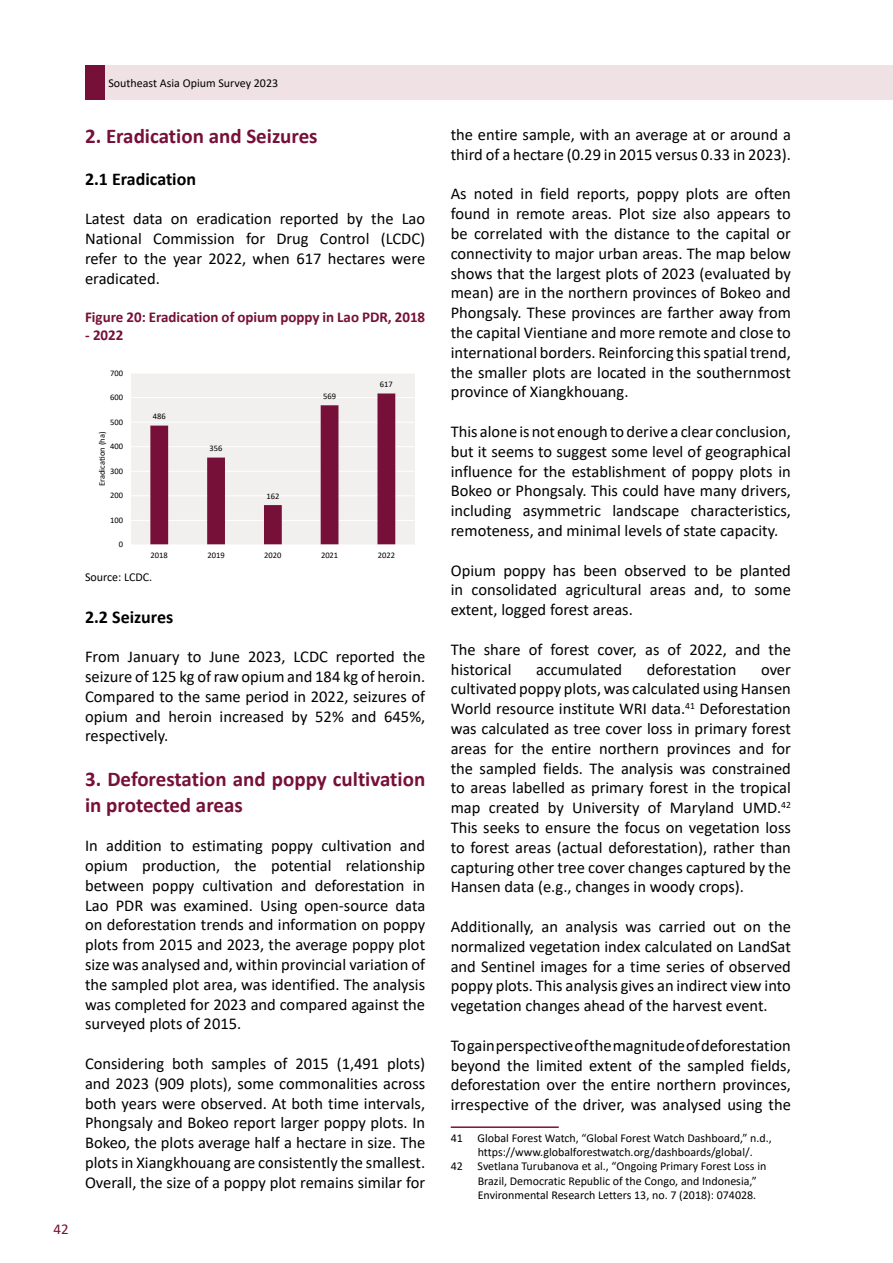
<style>
.page{position:relative;width:893px;height:1263px;background:#fff}
.page>*{position:absolute;margin:0;border:0;box-sizing:border-box;transform-origin:0 0}
.t1{font:700 21px/25.2px "Calibri";color:#771038}
.t2{font:700 18px "Calibri";color:#000}
.t3{font:16.5px/19.8px "Calibri";color:#000;text-align:justify}
.t4{font:700 15px "Calibri";color:#771038}
.t5{font:15px "Calibri";color:#771038}
.t6{font:12px "Calibri";color:#000}
.t7{font:8.55px "Calibri";color:#000}
</style>
<div class="page">
<div style="left:104px;top:65px;width:789px;height:34px;background:#f0e1e4"></div>
<div style="left:85px;top:65px;width:19px;height:34px;background:#771038"></div>
<div style="left:131px;top:373px;width:284px;height:172px;background:#f2efef"></div>
<hr style="left:131px;top:373px;width:284px;height:1px;background:#fff">
<hr style="left:131px;top:397px;width:284px;height:1px;background:#fff">
<hr style="left:131px;top:422px;width:284px;height:1px;background:#fff">
<hr style="left:131px;top:446px;width:284px;height:1px;background:#fff">
<hr style="left:131px;top:471px;width:284px;height:1px;background:#fff">
<hr style="left:131px;top:495px;width:284px;height:1px;background:#fff">
<hr style="left:131px;top:520px;width:284px;height:1px;background:#fff">
<svg style="left:150px;top:393px;width:245px;height:151px"></svg>
<hr style="left:131px;top:544px;width:284px;height:1px;background:#fff">
<hr style="left:451px;top:1126px;width:108px;height:2px;background:#771038">
<p class="t5" style="left:54px;top:1218px;width:17px">42</p>
<p class="t6" style="left:108px;top:74px;width:171px">Southeast Asia Opium Survey 2023</p>
<p class="t1" style="left:85px;top:123px;width:234px">2. Eradication and Seizures</p>
<p class="t2" style="left:85px;top:166px;width:113px">2.1 Eradication</p>
<p class="t3" style="left:85px;top:209px;width:342px">Latest data on eradication reported by the Lao National Commission for Drug Control (LCDC) refer to the year 2022, when 617 hectares were eradicated.</p>
<p class="t4" style="left:85px;top:306px;width:342px">Figure 20: Eradication of opium poppy in Lao PDR, 2018</p>
<p class="t4" style="left:85px;top:324px;width:40px">- 2022</p>
<p class="t7" style="left:110px;top:367px;width:14px">700</p>
<p class="t7" style="left:110px;top:391px;width:14px">600</p>
<p class="t7" style="left:110px;top:416px;width:14px">500</p>
<p class="t7" style="left:96px;top:486px;width:56px;rotate:-90deg">Eradica on (ha)</p>
<p class="t7" style="left:110px;top:440px;width:14px">400</p>
<p class="t7" style="left:110px;top:465px;width:14px">300</p>
<p class="t7" style="left:110px;top:489px;width:14px">200</p>
<p class="t7" style="left:110px;top:514px;width:14px">100</p>
<p class="t7" style="left:119px;top:538px;width:6px">0</p>
<p class="t7" style="left:153px;top:410px;width:14px">486</p>
<p class="t7" style="left:210px;top:442px;width:14px">356</p>
<p class="t7" style="left:266px;top:490px;width:14px">162</p>
<p class="t7" style="left:323px;top:390px;width:14px">569</p>
<p class="t7" style="left:380px;top:378px;width:14px">617</p>
<p class="t7" style="left:151px;top:550px;width:19px">2018</p>
<p class="t7" style="left:207px;top:550px;width:19px">2019</p>
<p class="t7" style="left:264px;top:550px;width:19px">2020</p>
<p class="t7" style="left:321px;top:550px;width:19px">2021</p>
<p class="t7" style="left:378px;top:550px;width:19px">2022</p>
<p class="t6" style="left:85px;top:569px;width:69px">Source: LCDC.</p>
<p class="t2" style="left:85px;top:604px;width:90px">2.2 Seizures</p>
<p class="t3" style="left:85px;top:646px;width:342px">From January to June 2023, LCDC reported the seizure of 125 kg of raw opium and 184 kg of heroin.<br>Compared to the same period in 2022, seizures of opium and heroin increased by 52% and 645%, respectively.</p>
<p class="t1" style="left:85px;top:766px;width:342px">3. Deforestation and poppy cultivation in protected areas</p>
<p class="t3" style="left:85px;top:835px;width:342px">In addition to estimating poppy cultivation and opium production, the potential relationship between poppy cultivation and deforestation in Lao PDR was examined. Using open-source data on deforestation trends and information on poppy plots from 2015 and 2023, the average poppy plot size was analysed and, within provincial variation of the sampled plot area, was identified. The analysis was completed for 2023 and compared against the surveyed plots of 2015.</p>
<p class="t3" style="left:85px;top:1053px;width:342px">Considering both samples of 2015 (1,491 plots) and 2023 (909 plots), some commonalities across both years were observed. At both time intervals, Phongsaly and Bokeo report larger poppy plots. In Bokeo, the plots average half a hectare in size. The plots in Xiangkhouang are consistently the smallest.<br>Overall, the size of a poppy plot remains similar for</p>
<p class="t3" style="left:451px;top:124px;width:342px">the entire sample, with an average at or around a third of a hectare (0.29 in 2015 versus 0.33 in 2023).</p>
<p class="t3" style="left:451px;top:184px;width:342px">As noted in field reports, poppy plots are often found in remote areas. Plot size also appears to be correlated with the distance to the capital or connectivity to major urban areas. The map below shows that the largest plots of 2023 (evaluated by mean) are in the northern provinces of Bokeo and Phongsaly. These provinces are farther away from the capital Vientiane and more remote and close to international borders. Reinforcing this spatial trend, the smaller plots are located in the southernmost province of Xiangkhouang.</p>
<p class="t3" style="left:451px;top:421px;width:342px">This alone is not enough to derive a clear conclusion, but it seems to suggest some level of geographical influence for the establishment of poppy plots in Bokeo or Phongsaly. This could have many drivers, including asymmetric landscape characteristics, remoteness, and minimal levels of state capacity.</p>
<p class="t3" style="left:451px;top:560px;width:342px">Opium poppy has been observed to be planted in consolidated agricultural areas and, to some extent, logged forest areas.</p>
<p class="t3" style="left:451px;top:639px;width:342px">The share of forest cover, as of 2022, and the historical</p>
<p class="t3" style="left:536px;top:659px;width:88px">accumulated</p>
<p class="t3" style="left:647px;top:659px;width:91px">deforestation</p>
<p class="t3" style="left:451px;top:659px;width:342px;text-indent:310px">over cultivated poppy plots, was calculated using Hansen World resource institute WRI data.<sup>41</sup> Deforestation was calculated as tree cover loss in primary forest areas for the entire northern provinces and for the sampled fields. The analysis was constrained to areas labelled as primary forest in the tropical map created by University of Maryland UMD.<sup>42<br></sup>This seeks to ensure the focus on vegetation loss to forest areas (actual deforestation), rather than capturing other tree cover changes captured by the Hansen data (e.g., changes in woody crops).</p>
<p class="t3" style="left:451px;top:916px;width:342px">Additionally, an analysis was carried out on the normalized vegetation index calculated on LandSat and Sentinel images for a time series of observed poppy plots. This analysis gives an indirect view into vegetation changes ahead of the harvest event.</p>
<p class="t3" style="left:451px;top:1035px;width:342px">To gain perspective of the magnitude of deforestation beyond the limited extent of the sampled fields, deforestation over the entire northern provinces, irrespective of the driver, was analysed using the</p>
<p class="t6" style="left:451px;top:1129px;width:323px">41 Global Forest Watch, “Global Forest Watch Dashboard,” n.d.,</p>
<p class="t6" style="left:478px;top:1144px;width:277px">https://www.globalforestwatch.org/dashboards/global/.</p>
<p class="t6" style="left:451px;top:1158px;width:317px">42 Svetlana Turubanova et al., “Ongoing Primary Forest Loss in</p>
<p class="t6" style="left:478px;top:1172px;width:280px">Brazil, Democratic Republic of the Congo, and Indonesia,”</p>
<p class="t6" style="left:478px;top:1187px;width:280px">Environmental Research Letters 13, no. 7 (2018): 074028.</p>
</div>
